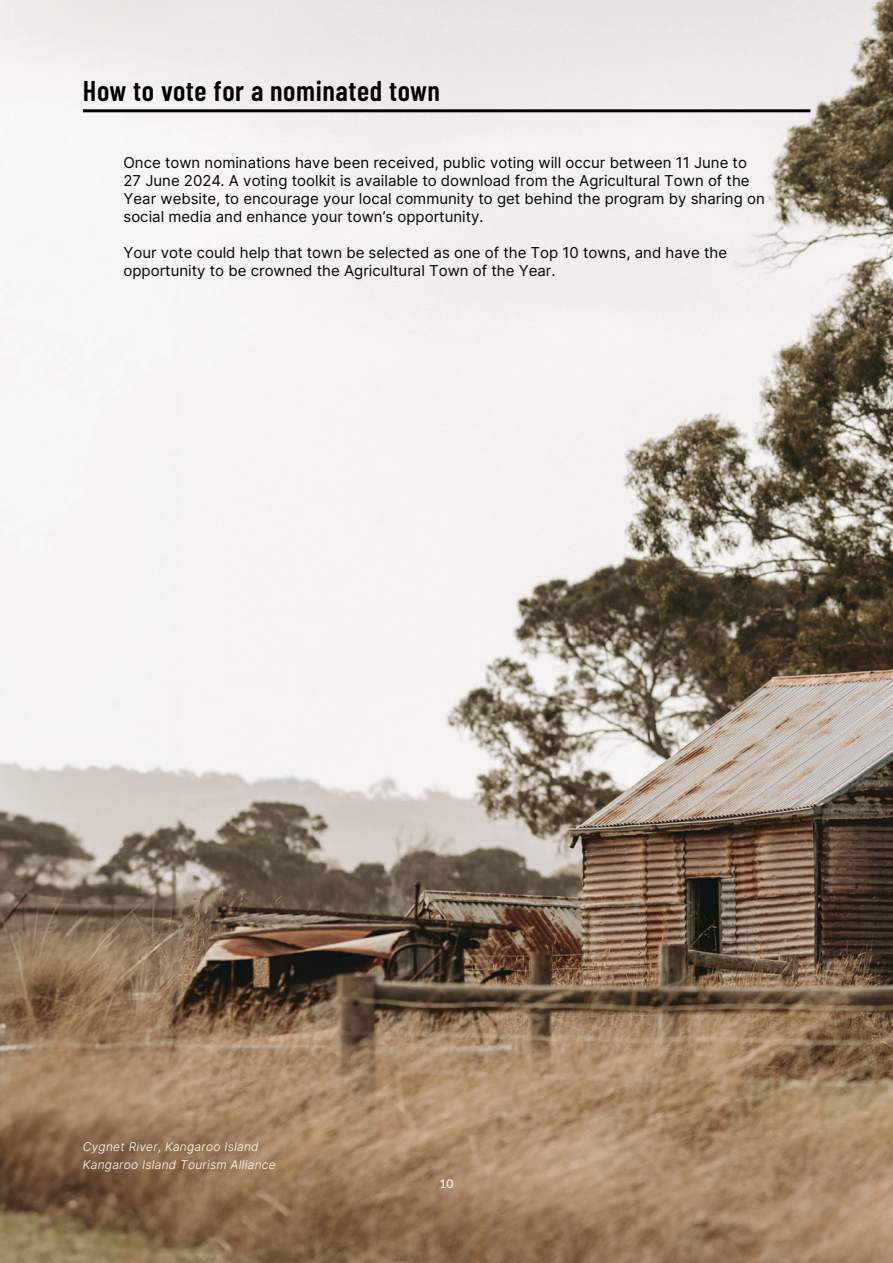
<style>
.page{position:relative;width:893px;height:1263px;background:#fff}
.page>*{position:absolute;margin:0;border:0;box-sizing:border-box;transform-origin:0 0}
.Main_Heading{font:600 28.5px "Barlow Condensed";letter-spacing:.02em;color:#000}
.Body{font:15px/18px "Inter";color:#020304}
.t1{font:12px/18px "Inter";letter-spacing:.02em;color:#fff}
.Page_Number{font:12px "Lato";color:#fff}
</style>
<div class="page">
<img style="left:0;top:0;width:893px;height:1263px">
<hr style="left:83px;top:109px;width:727px;height:3px;background:#000">
<p class="Main_Heading" style="left:83px;top:70px;width:359px">How to vote for a nominated town</p>
<p class="Body" style="left:124px;top:153px;width:643px">Once town nominations have been received, public voting will occur between 11 June to 27 June 2024. A voting toolkit is available to download from the Agricultural Town of the Year website, to encourage your local community to get behind the program by sharing on social media and enhance your town’s opportunity.</p>
<p class="Body" style="left:124px;top:243px;width:605px">Your vote could help that town be selected as one of the Top 10 towns, and have the opportunity to be crowned the Agricultural Town of the Year.</p>
<p class="t1" style="left:83px;top:1137px;width:194px">Cygnet River, Kangaroo Island<br>Kangaroo Island Tourism Alliance</p>
<p class="Page_Number" style="left:439px;top:1175px;width:15px">10</p>
</div>
